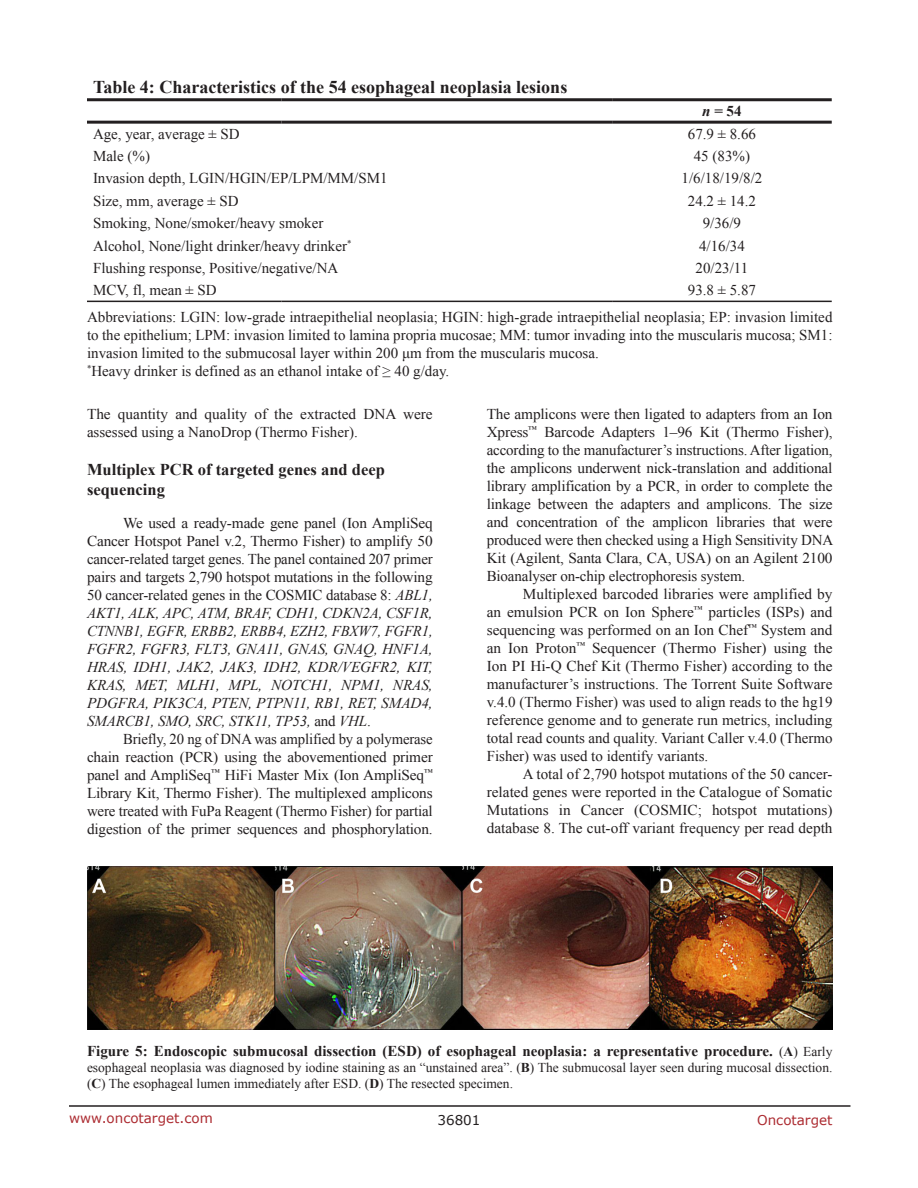
<style>
.page{position:relative;width:918px;height:1188px;background:#fff}
.page>*{position:absolute;margin:0;border:0;box-sizing:border-box;transform-origin:0 0}
.TableHeading{font:700 18px "Times New Roman";color:#231f20}
.SubHeading_middle{font:700 16.5px/19.8px "Times New Roman";color:#231f20}
.BodyText{font:15px/18px "Times New Roman";color:#231f20;text-align:justify}
.TableText{font:15px/18px "Times New Roman";color:#231f20;text-align:justify}
.BodyText-2{font:italic 15px/18px "Times New Roman";letter-spacing:-.01em;color:#231f20;text-align:justify}
.FigureText{font:700 15px "Times New Roman";color:#231f20}
.TableText-2{font:700 15px "Times New Roman";color:#231f20}
.FigureText-2{font:13.5px/16.2px "Times New Roman";color:#231f20}
.t1{font:13.5px "Verdana";color:#ac2b31}
.t2{font:13.5px "Verdana";color:#231f20}
.s1{font-style:italic}
.s2{font-style:normal}
.s3{font-weight:400;font-size:13.5px}
.s4{font-size:13.5px}
.s5{font-weight:700}
</style>
<div class="page">
<hr style="left:69px;top:1105px;width:781px;height:2px;background:#231f20">
<hr style="left:87px;top:98px;width:195px;height:3px;background:#231f20">
<hr style="left:282px;top:98px;width:330px;height:3px;background:#231f20">
<hr style="left:612px;top:98px;width:220px;height:3px;background:#231f20">
<hr style="left:612px;top:121px;width:220px;height:3px;background:#231f20">
<hr style="left:87px;top:301px;width:195px;height:1px;background:#231f20">
<hr style="left:282px;top:301px;width:330px;height:1px;background:#231f20">
<hr style="left:612px;top:301px;width:220px;height:1px;background:#231f20">
<hr style="left:87px;top:121px;width:195px;height:3px;background:#231f20">
<hr style="left:282px;top:121px;width:330px;height:3px;background:#231f20">
<img style="left:87px;top:867px;width:745px;height:162px">
<p class="TableHeading" style="left:93px;top:75px;width:476px">Table 4: Characteristics of the 54 esophageal neoplasia lesions</p>
<p class="TableText-2" style="left:702px;top:101px;width:41px"><span class="s1">n</span> = 54</p>
<p class="TableText" style="left:93px;top:124px;width:148px">Age, year, average ± SD</p>
<p class="TableText" style="left:688px;top:124px;width:70px">67.9 ± 8.66</p>
<p class="TableText" style="left:93px;top:147px;width:59px">Male (%)</p>
<p class="TableText" style="left:694px;top:147px;width:58px">45 (83%)</p>
<p class="TableText" style="left:93px;top:169px;width:296px">Invasion depth, LGIN/HGIN/EP/LPM/MM/SM1</p>
<p class="TableText" style="left:682px;top:169px;width:82px">1/6/18/19/8/2</p>
<p class="TableText" style="left:93px;top:192px;width:147px">Size, mm, average ± SD</p>
<p class="TableText" style="left:688px;top:192px;width:70px">24.2 ± 14.2</p>
<p class="TableText" style="left:93px;top:214px;width:232px">Smoking, None/smoker/heavy smoker</p>
<p class="TableText" style="left:703px;top:214px;width:40px">9/36/9</p>
<p class="TableText" style="left:93px;top:236px;width:260px">Alcohol, None/light drinker/heavy drinker<sup>*</sup></p>
<p class="TableText" style="left:699px;top:236px;width:47px">4/16/34</p>
<p class="TableText" style="left:93px;top:259px;width:247px">Flushing response, Positive/negative/NA</p>
<p class="TableText" style="left:696px;top:259px;width:54px">20/23/11</p>
<p class="TableText" style="left:93px;top:281px;width:125px">MCV, fl, mean ± SD</p>
<p class="TableText" style="left:688px;top:281px;width:70px">93.8 ± 5.87</p>
<p class="TableText" style="left:87px;top:307px;width:747px">Abbreviations: LGIN: low-grade intraepithelial neoplasia; HGIN: high-grade intraepithelial neoplasia; EP: invasion limited to the epithelium; LPM: invasion limited to lamina propria mucosae; MM: tumor invading into the muscularis mucosa; SM1: invasion limited to the submucosal layer within 200 μm from the muscularis mucosa.</p>
<p class="TableText" style="left:87px;top:361px;width:364px"><sup>*</sup>Heavy drinker is defined as an ethanol intake of ≥ 40 g/day.</p>
<p class="BodyText" style="left:87px;top:405px;width:347px">The quantity and quality of the extracted DNA were assessed using a NanoDrop (Thermo Fisher).</p>
<p class="SubHeading_middle" style="left:87px;top:459px;width:299px">Multiplex PCR of targeted genes and deep sequencing</p>
<p class="BodyText-2" style="left:87px;top:513px;width:347px;text-indent:36px"><span class="s2">We used a ready-made gene panel (Ion AmpliSeq Cancer Hotspot Panel v.2, Thermo Fisher) to amplify 50 cancer-related target genes. The panel contained 207 primer pairs and targets 2,790 hotspot mutations in the following 50 cancer-related genes in the COSMIC database 8:</span> ABL1, AKT1, ALK, APC, ATM, BRAF, CDH1, CDKN2A, CSF1R, CTNNB1, EGFR, ERBB2, ERBB4, EZH2, FBXW7, FGFR1, FGFR2, FGFR3, FLT3, GNA11, GNAS, GNAQ, HNF1A, HRAS, IDH1, JAK2, JAK3, IDH2, KDR/VEGFR2, KIT, KRAS, MET, MLH1, MPL, NOTCH1, NPM1, NRAS, PDGFRA, PIK3CA, PTEN, PTPN11, RB1, RET, SMAD4, SMARCB1, SMO, SRC, STK11, TP53, <span class="s2">and</span> VHL<span class="s2">.</span></p>
<p class="BodyText" style="left:87px;top:729px;width:347px;text-indent:36px">Briefly, 20 ng of DNA was amplified by a polymerase chain reaction (PCR) using the abovementioned primer panel and AmpliSeq<sup>™</sup> HiFi Master Mix (Ion AmpliSeq<sup>™ </sup>Library Kit, Thermo Fisher). The multiplexed amplicons were treated with FuPa Reagent (Thermo Fisher) for partial digestion of the primer sequences and phosphorylation.</p>
<p class="BodyText" style="left:487px;top:405px;width:348px">The amplicons were then ligated to adapters from an Ion Xpress<sup>™</sup> Barcode Adapters 1–96 Kit (Thermo Fisher), according to the manufacturer’s instructions. After ligation, the amplicons underwent nick-translation and additional library amplification by a PCR, in order to complete the linkage between the adapters and amplicons. The size and concentration of the amplicon libraries that were produced were then checked using a High Sensitivity DNA Kit (Agilent, Santa Clara, CA, USA) on an Agilent 2100<br>Bioanalyser on-chip electrophoresis system.</p>
<p class="BodyText" style="left:487px;top:585px;width:347px;text-indent:36px">Multiplexed barcoded libraries were amplified by an emulsion PCR on Ion Sphere<sup>™</sup> particles (ISPs) and sequencing was performed on an Ion Chef<sup>™</sup> System and an Ion Proton<sup>™</sup> Sequencer (Thermo Fisher) using the Ion PI Hi-Q Chef Kit (Thermo Fisher) according to the manufacturer’s instructions. The Torrent Suite Software v.4.0 (Thermo Fisher) was used to align reads to the hg19 reference genome and to generate run metrics, including total read counts and quality. Variant Caller v.4.0 (Thermo Fisher) was used to identify variants.</p>
<p class="BodyText" style="left:487px;top:765px;width:347px;text-indent:36px">A total of 2,790 hotspot mutations of the 50 cancer&shy;related genes were reported in the Catalogue of Somatic Mutations in Cancer (COSMIC; hotspot mutations) database 8. The cut-off variant frequency per read depth</p>
<p class="FigureText" style="left:87px;top:1040px;width:747px">Figure 5: Endoscopic submucosal dissection (ESD) of esophageal neoplasia: a representative procedure. <span class="s3">(</span><span class="s4">A</span><span class="s3">) Early</span></p>
<p class="FigureText-2" style="left:87px;top:1059px;width:747px">esophageal neoplasia was diagnosed by iodine staining as an “unstained area”. (<span class="s5">B</span>) The submucosal layer seen during mucosal dissection. (<span class="s5">C</span>) The esophageal lumen immediately after ESD. (<span class="s5">D</span>) The resected specimen.</p>
<p class="t1" style="left:69px;top:1109px;width:145px">www.oncotarget.com</p>
<p class="t2" style="left:438px;top:1111px;width:44px">36801</p>
<p class="t1" style="left:757px;top:1111px;width:77px">Oncotarget</p>
</div>
